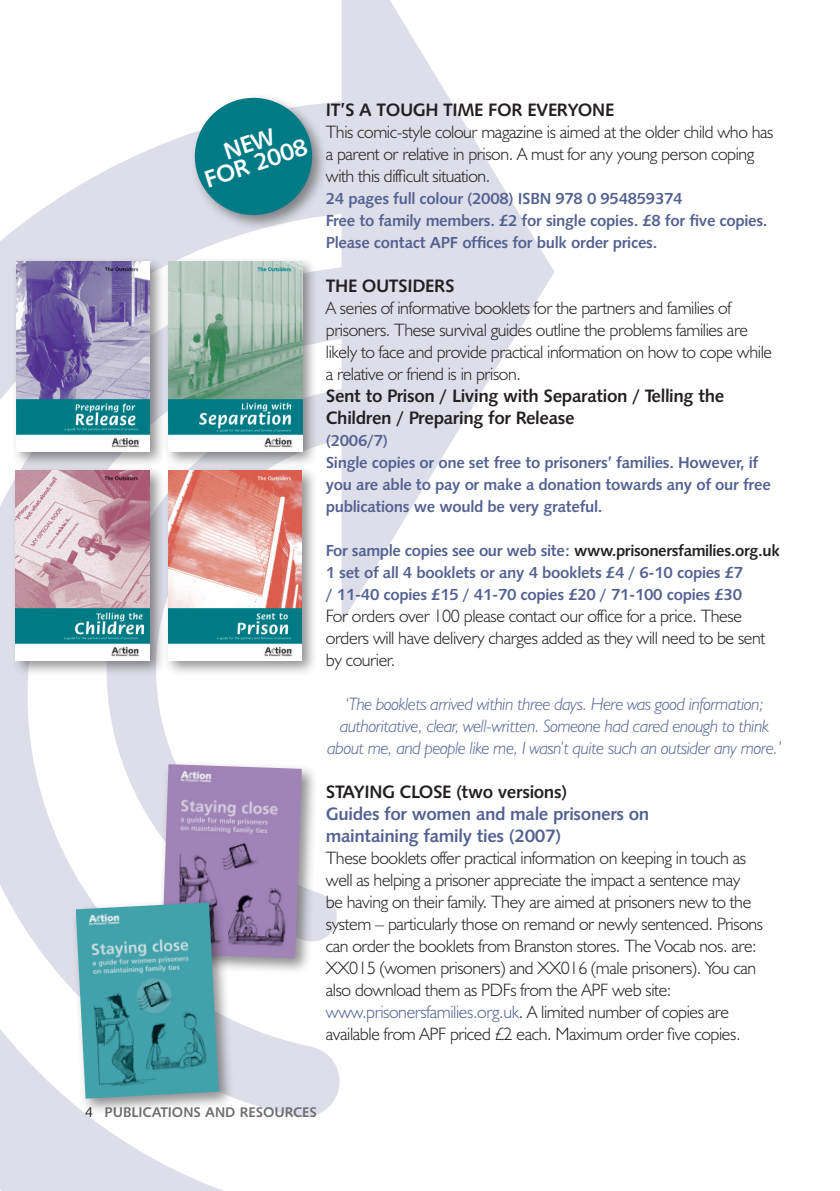
<style>
.page{position:relative;width:840px;height:1191px;background:#fff}
.page>*{position:absolute;margin:0;border:0;box-sizing:border-box;transform-origin:0 0}
.t1{font:24px "Humanist 531 BT Bold A";color:#fff}
.t2{font:300 18px/22px "Humanist 521 BT";letter-spacing:-.02em;color:#231f20}
.t3{font:italic 300 18px/22px "Humanist 521 BT";letter-spacing:-.02em;color:#536192;text-align:center}
.t4{font:18px/22px "Humanist 531 BT Bold A";letter-spacing:-.02em;color:#231f20}
.t5{font:18px "Humanist 531 BT Bold A";letter-spacing:-.02em;color:#536192}
.t6{font:16px/22px "Humanist 531 BT Bold A";letter-spacing:-.02em;color:#536192}
.t7{font:14px "Humanist 531 BT Bold A";color:#6c6d70}
.s1{color:#231f20}
.s2{color:#536192}
.s3{font-family:"Humanist 531 BT Roman A";color:#231f20}
</style>
<div class="page">
<svg style="left:0;top:135px;width:224px;height:1056px;fill:#dddee9"></svg>
<svg style="left:0;top:267px;width:341px;height:853px"></svg>
<svg style="left:341px;top:0;width:213px;height:623px;fill:#dddee9"></svg>
<div style="left:156px;top:759px;width:170px;height:224px;background:#231f20;opacity:.5"></div>
<img style="left:162px;top:764px;width:139px;height:194px">
<div style="left:11px;top:256px;width:164px;height:220px;background:#231f20;opacity:.5"></div>
<img style="left:16px;top:262px;width:134px;height:189px">
<div style="left:163px;top:465px;width:164px;height:220px;background:#231f20;opacity:.5"></div>
<img style="left:175px;top:476px;width:126px;height:184px">
<div style="left:163px;top:256px;width:164px;height:220px;background:#231f20;opacity:.5"></div>
<img style="left:168px;top:262px;width:134px;height:189px">
<div style="left:11px;top:465px;width:164px;height:220px;background:#231f20;opacity:.5"></div>
<img style="left:16px;top:470px;width:134px;height:190px">
<div style="left:70px;top:897px;width:173px;height:227px;background:#231f20;opacity:.5"></div>
<img style="left:76px;top:902px;width:143px;height:196px">
<div style="left:189px;top:92px;width:190px;height:184px;background:#231f20;opacity:.5"></div>
<svg style="left:187px;top:92px;width:132px;height:130px;background:#509ea6"></svg>
<p class="t1" style="left:200px;top:166px;width:109px;rotate:-19deg">for 2008</p>
<p class="t4" style="left:325px;top:99px;width:129px">IT’S A TOUGH TIME</p>
<p class="t4" style="left:488px;top:99px;width:12px">FOR</p>
<p class="t4" style="left:527px;top:99px;width:64px">EVERYONE</p>
<p class="t2" style="left:325px;top:121px;width:449px">This comic-style colour magazine is aimed at the older child who has a parent or relative in prison. A must for any young person coping with this difficult situation.</p>
<p class="t6" style="left:325px;top:187px;width:358px">24 pages full colour (2008) ISBN 978 0 954859374</p>
<p class="t6" style="left:325px;top:209px;width:443px">Free to family members. £2 for single copies. £8 for five copies.<br>Please contact APF offices for bulk order prices.</p>
<p class="t4" style="left:325px;top:275px;width:110px">THE OUTSIDERS</p>
<p class="t2" style="left:325px;top:297px;width:447px">A series of informative booklets for the partners and families of prisoners. These survival guides outline the problems families are likely to face and provide practical information on how to cope while a relative or friend is in prison.</p>
<p class="t4" style="left:325px;top:385px;width:400px">Sent to Prison / Living with Separation / Telling the<br>Children / Preparing for Release</p>
<p class="t6" style="left:325px;top:429px;width:64px">(2006/7)</p>
<p class="t6" style="left:325px;top:451px;width:446px">Single copies or one set free to prisoners’ families. However, if you are able to pay or make a donation towards any of our free publications we would be very grateful.</p>
<p class="t6" style="left:325px;top:539px;width:455px">For sample copies see our web site: <span class="s1">www.prisonersfamilies.org.uk</span></p>
<p class="t6" style="left:325px;top:561px;width:419px">1 set of all 4 booklets or any 4 booklets £4 / 6-10 copies £7</p>
<p class="t6" style="left:325px;top:583px;width:417px">/ 11-40 copies £15 / 41-70 copies £20 / 71-100 copies £30</p>
<p class="t2" style="left:325px;top:605px;width:440px">For orders over 100 please contact our office for a price. These orders will have delivery charges added as they will need to be sent by courier.</p>
<p class="t3" style="left:327px;top:693px;width:455px">‘The booklets arrived within three days. Here was good information; authoritative, clear, well-written. Someone had cared enough to think about me, and people like me, I wasn’t quite such an outsider any more.’</p>
<p class="t4" style="left:325px;top:781px;width:85px">STAYIN G CLOSE</p>
<p class="t4" style="left:456px;top:781px;width:113px">(two versions)</p>
<p class="t5" style="left:325px;top:803px;width:325px">Guides for women and male prisoners on</p>
<p class="t5" style="left:325px;top:825px;width:237px">maintaining family ties (2007)</p>
<p class="t2" style="left:325px;top:847px;width:438px">These booklets offer practical information on keeping in touch as well as helping a prisoner appreciate the impact a sentence may<br>be having on their family. They are aimed at prisoners new to the system – particularly those on remand or newly sentenced. Prisons can order the booklets from Branston stores. The Vocab nos. are:<br>XX015 (women prisoners) and XX016 (male prisoners). You can also download them as PDFs from the APF web site:</p>
<p class="t2" style="left:325px;top:1001px;width:416px"><span class="s2">www.prisonersfamilies.org.uk</span>. A limited number of copies are available from APF priced £2 each. Maximum order five copies.</p>
<p class="t7" style="left:85px;top:1103px;width:85px"><span class="s3">4</span> PUBLICATIONS</p>
<p class="t7" style="left:205px;top:1103px;width:44px">AND RESO</p>
<p class="t7" style="left:274px;top:1103px;width:19px">URCES</p>
</div>
